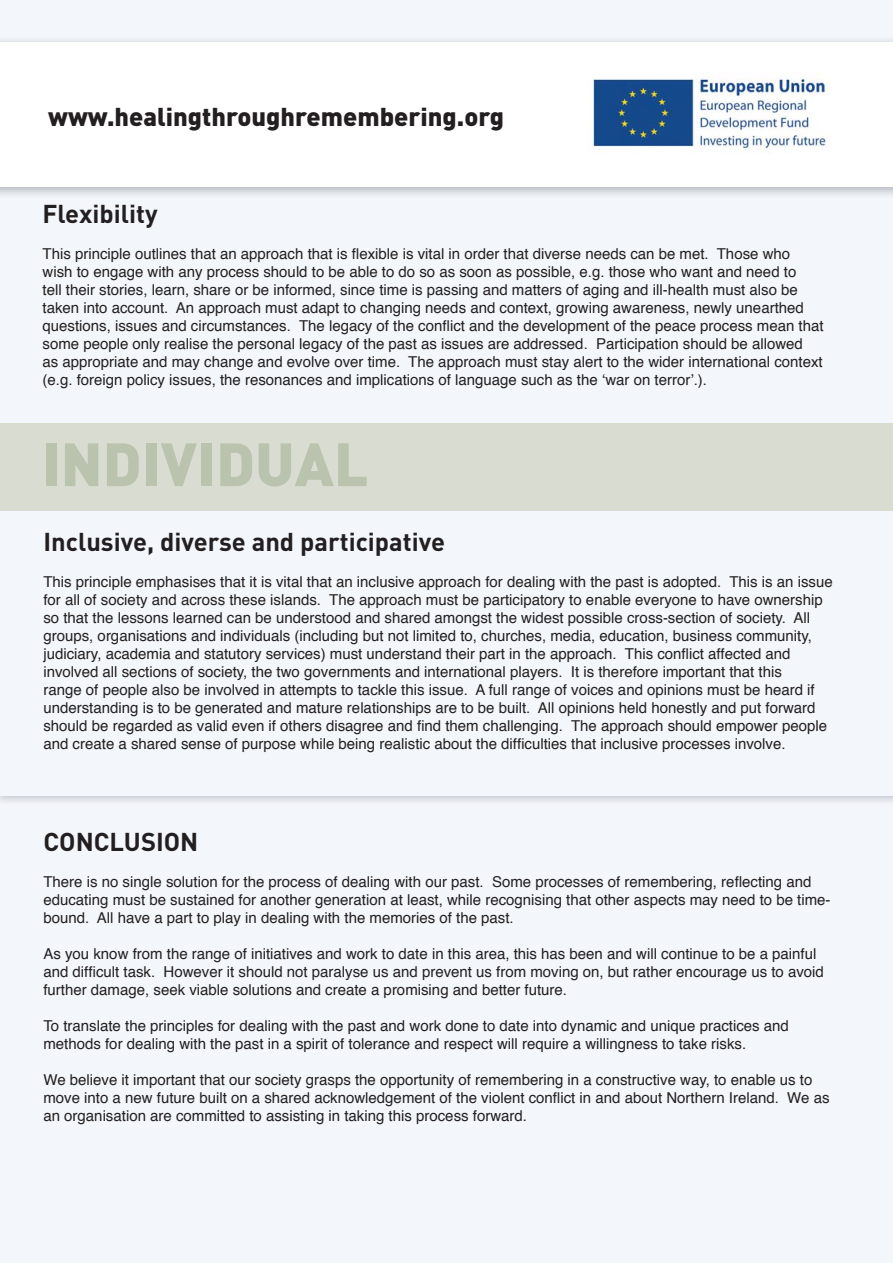
<style>
.page{position:relative;width:893px;height:1263px;background:#f3f6fb}
.page>*{position:absolute;margin:0;border:0;box-sizing:border-box;transform-origin:0 0}
.t1{font:900 60px "DIN";color:#b9c3ad}
.t2{font:700 25.5px "DIN";color:#231f20}
.t3{font:900 25.5px "DIN";color:#231f20}
.t4{font:15px/18px "Helvetica";color:#231f20}
</style>
<div class="page">
<div style="left:0;top:423px;width:893px;height:87px;background:#d8dcd1"></div>
<img style="left:0;top:40px;width:893px;height:155px">
<div style="left:0;top:43px;width:893px;height:144px;background:#fff"></div>
<img style="left:592px;top:78px;width:235px;height:75px">
<h2 class="t3" style="left:48px;top:107px;width:457px">www.healingthroughremembering.org</h2>
<h2 class="t2" style="left:43px;top:205px;width:117px">Flexibility</h2>
<p class="t4" style="left:43px;top:246px;width:782px">This principle outlines that an approach that is flexible is vital in order that diverse needs can be met. Those who wish to engage with any process should to be able to do so as soon as possible, e.g. those who want and need to<br>tell their stories, learn, share or be informed, since time is passing and matters of aging and ill-health must also be taken into account. An approach must adapt to changing needs and context, growing awareness, newly unearthed questions, issues and circumstances. The legacy of the conflict and the development of the peace process mean that some people only realise the personal legacy of the past as issues are addressed. Participation should be allowed<br>as appropriate and may change and evolve over time. The approach must stay alert to the wider international context (e.g. foreign policy issues, the resonances and implications of language such as the ‘war on terror’.).</p>
<h1 class="t1" style="left:41px;top:443px;width:328px">INDIVIDUAL</h1>
<h2 class="t2" style="left:43px;top:532px;width:403px">Inclusive, diverse and participative</h2>
<p class="t4" style="left:43px;top:574px;width:791px">This principle emphasises that it is vital that an inclusive approach for dealing with the past is adopted. This is an issue for all of society and across these islands. The approach must be participatory to enable everyone to have ownership so that the lessons learned can be understood and shared amongst the widest possible cross-section of society. All groups, organisations and individuals (including but not limited to, churches, media, education, business community, judiciary, academia and statutory services) must understand their part in the approach. This conflict affected and involved all sections of society, the two governments and international players. It is therefore important that this<br>range of people also be involved in attempts to tackle this issue. A full range of voices and opinions must be heard if understanding is to be generated and mature relationships are to be built. All opinions held honestly and put forward should be regarded as valid even if others disagree and find them challenging. The approach should empower people and create a shared sense of purpose while being realistic about the difficulties that inclusive processes involve.</p>
<h2 class="t2" style="left:43px;top:833px;width:156px">CONCLUSION</h2>
<p class="t4" style="left:43px;top:874px;width:789px">There is no single solution for the process of dealing with our past. Some processes of remembering, reflecting and educating must be sustained for another generation at least, while recognising that other aspects may need to be time&shy;bound. All have a part to play in dealing with the memories of the past.</p>
<p class="t4" style="left:43px;top:946px;width:782px">As you know from the range of initiatives and work to date in this area, this has been and will continue to be a painful and difficult task. However it should not paralyse us and prevent us from moving on, but rather encourage us to avoid further damage, seek viable solutions and create a promising and better future.</p>
<p class="t4" style="left:43px;top:1018px;width:747px">To translate the principles for dealing with the past and work done to date into dynamic and unique practices and methods for dealing with the past in a spirit of tolerance and respect will require a willingness to take risks.</p>
<p class="t4" style="left:43px;top:1072px;width:788px">We believe it important that our society grasps the opportunity of remembering in a constructive way, to enable us to move into a new future built on a shared acknowledgement of the violent conflict in and about Northern Ireland. We as an organisation are committed to assisting in taking this process forward.</p>
</div>
